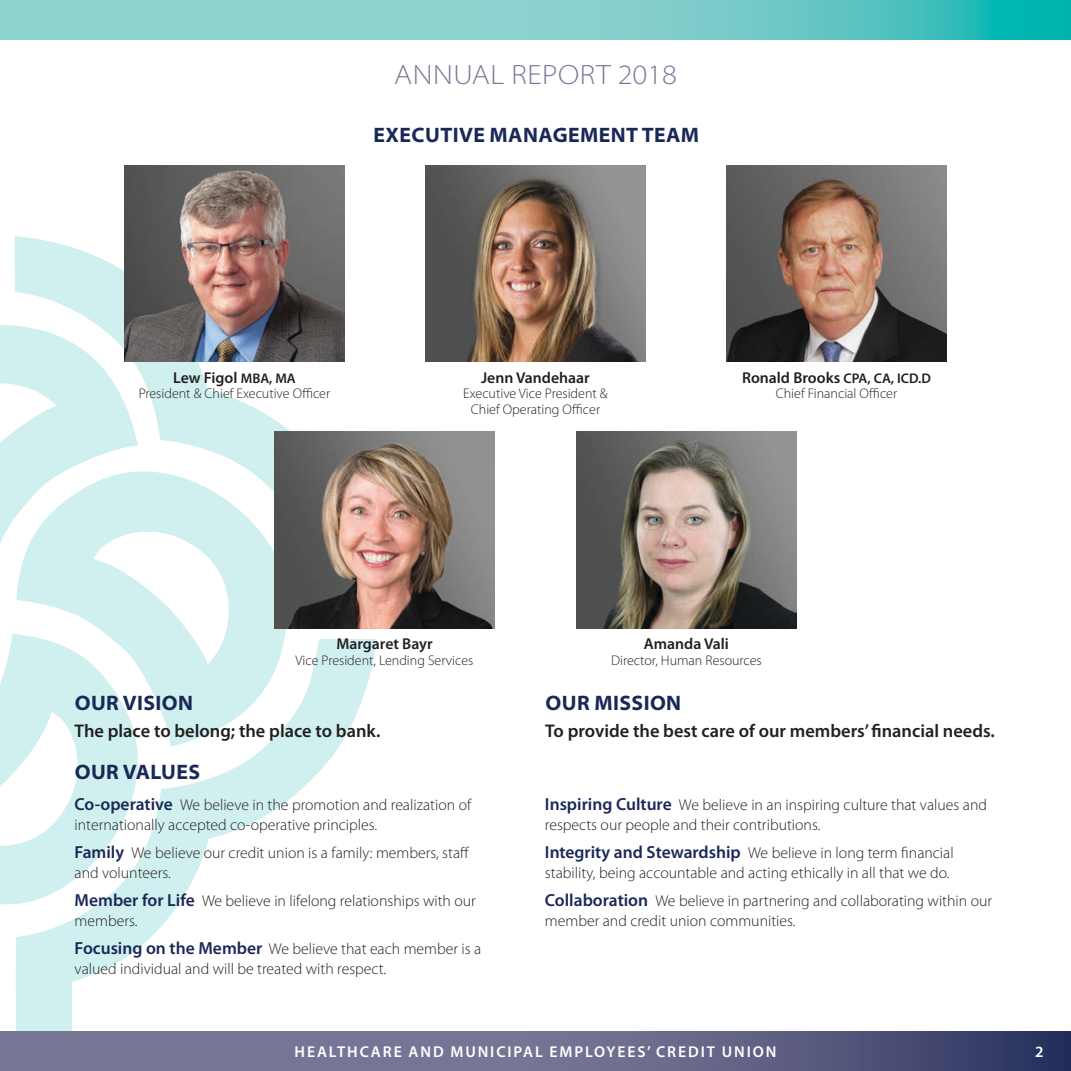
<style>
.page{position:relative;width:1071px;height:1071px;background:#fff}
.page>*{position:absolute;margin:0;border:0;box-sizing:border-box;transform-origin:0 0}
.t1{font:300 semi-expanded 28px "Myriad Pro";letter-spacing:.02em;color:#777595}
.t2{font:700 semi-expanded 21px "Myriad Pro";letter-spacing:.02em;color:#1a2858;scale:.95 1}
.t3{font:600 18.38px "Myriad Pro";color:#231f20}
.t4{font:300 15.75px/20.1px "Myriad Pro";color:#231f20}
.t5{font:600 15.75px "Myriad Pro";color:#231f20}
.t6{font:600 15.75px "Myriad Pro";letter-spacing:.12em;color:#fff}
.t7{font:300 14px/15.8px "Myriad Pro";color:#231f20;text-align:center}
.s1{font-size:14px}
.s2{font-weight:600;font-size:17.5px;color:#1a2858}
</style>
<div class="page">
<svg style="left:16px;top:590px;width:278px;height:49px;fill:#cff0ee"></svg>
<svg style="left:0;top:325px;width:138px;height:270px"></svg>
<svg style="left:0;top:634px;width:174px;height:271px;fill:#cff0ee"></svg>
<svg style="left:15px;top:236px;width:361px;height:354px;fill:#cff0ee"></svg>
<svg style="left:16px;top:639px;width:361px;height:343px"></svg>
<div style="left:16px;top:948px;width:56px;height:123px;background:#cff0ee"></div>
<div style="left:0;top:0;width:1024px;height:39px;background:#8ed2d0"></div>
<div style="left:0;top:1032px;width:1071px;height:39px;background:#777595"></div>
<div style="left:457px;top:1032px;width:614px;height:39px;background:linear-gradient(to right,#85819e,#2e3661)"></div>
<svg style="left:647px;top:0;width:424px;height:39px;background:#4cc1bf"></svg>
<img style="left:124px;top:165px;width:221px;height:197px">
<img style="left:274px;top:432px;width:221px;height:196px">
<img style="left:576px;top:432px;width:221px;height:196px">
<img style="left:425px;top:165px;width:221px;height:197px">
<img style="left:726px;top:165px;width:221px;height:197px">
<h1 class="t1" style="left:394px;top:59px;width:284px">ANNUAL REPORT 2018</h1>
<h2 class="t2" style="left:374px;top:123px;width:344px">EXECUTIVE MANAGEMENT TEAM</h2>
<p class="t5" style="left:173px;top:367px;width:124px">Lew Figol <span class="s1">MBA, MA</span></p>
<p class="t7" style="left:139px;top:386px;width:193px">President &amp; Chief Executive Officer</p>
<p class="t5" style="left:481px;top:367px;width:110px">Jenn Vandehaar</p>
<p class="t7" style="left:463px;top:386px;width:146px">Executive Vice President &amp;<br>Chief Operating Officer</p>
<p class="t5" style="left:742px;top:367px;width:190px">Ronald Brooks <span class="s1">CPA, CA, ICD.D</span></p>
<p class="t7" style="left:776px;top:386px;width:123px">Chief Financial Officer</p>
<p class="t5" style="left:336px;top:634px;width:98px">Margaret Bayr</p>
<p class="t7" style="left:296px;top:652px;width:179px">Vice President, Lending Services</p>
<h2 class="t2" style="left:75px;top:691px;width:126px">OUR VISION</h2>
<p class="t3" style="left:75px;top:719px;width:307px">The place to belong; the place to bank.</p>
<h2 class="t2" style="left:75px;top:760px;width:134px">OUR VALUES</h2>
<p class="t4" style="left:75px;top:794px;width:398px"><span class="s2">Co-operative</span> We believe in the promotion and realization of internationally accepted co-operative principles.</p>
<p class="t4" style="left:75px;top:842px;width:397px"><span class="s2">Family</span> We believe our credit union is a family: members, staff and volunteers.</p>
<p class="t4" style="left:75px;top:890px;width:403px"><span class="s2">Member for Life</span> We believe in lifelong relationships with our members.</p>
<p class="t4" style="left:75px;top:939px;width:408px"><span class="s2">Focusing on the Member</span> We believe that each member is a valued individual and will be treated with respect.</p>
<p class="t5" style="left:644px;top:634px;width:87px">Amanda Vali</p>
<p class="t7" style="left:611px;top:652px;width:152px">Director, Human Resources</p>
<h2 class="t2" style="left:546px;top:691px;width:144px">OUR MISSION</h2>
<p class="t3" style="left:545px;top:719px;width:451px">To provide the best care of our members’ financial needs.</p>
<p class="t4" style="left:545px;top:794px;width:444px"><span class="s2">Inspiring Culture</span> We believe in an inspiring culture that values and respects our people and their contributions.</p>
<p class="t4" style="left:545px;top:842px;width:410px"><span class="s2">Integrity and Stewardship</span> We believe in long term financial stability, being accountable and acting ethically in all that we do.</p>
<p class="t4" style="left:545px;top:890px;width:449px"><span class="s2">Collaboration</span> We believe in partnering and collaborating within our member and credit union communities.</p>
<p class="t6" style="left:295px;top:1042px;width:483px">HEALTHCARE AND MUNICIPAL EMPLOYEES’ CREDIT UNION</p>
<p class="t6" style="left:1035px;top:1042px;width:10px">2</p>
</div>
